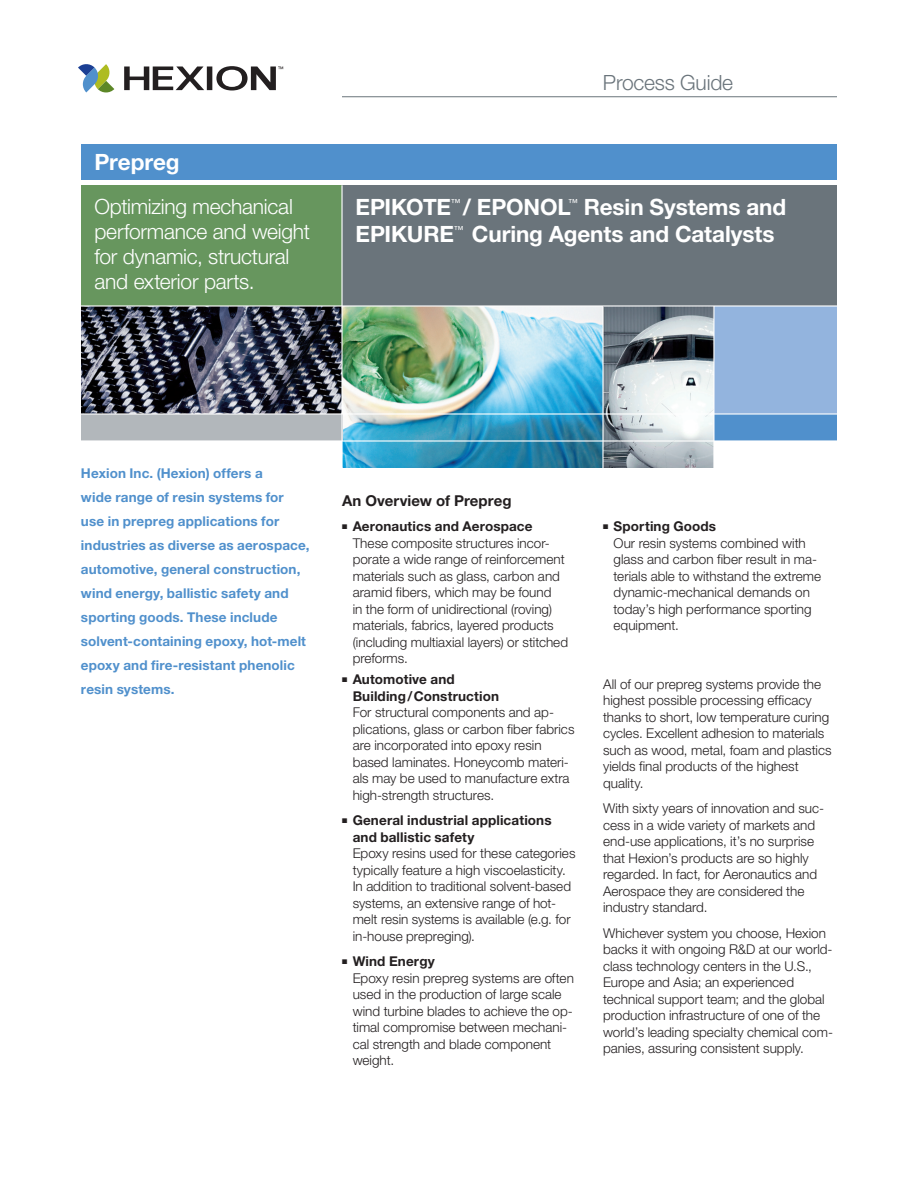
<style>
.page{position:relative;width:918px;height:1188px;background:#fff}
.page>*{position:absolute;margin:0;border:0;box-sizing:border-box;transform-origin:0 0}
.t1{font:700 22.5px "Helvetica Neue LT Pro";letter-spacing:-.005em;color:#fff}
.t2{font:300 21px/25.2px "Helvetica Neue LT Pro";letter-spacing:-.01em;color:#fff}
.t3{font:300 21px "Helvetica Neue LT Pro";letter-spacing:-.01em;color:#6a747b}
.t4{font:700 15px "Helvetica Neue LT Pro";letter-spacing:.005em;color:#231f20}
.t5{font:300 13.5px/16.5px "Helvetica Neue LT Pro";color:#231f20}
.t6{font:700 13.5px/24px "Helvetica Neue LT Pro";letter-spacing:.01em;color:#5090cc}
.t7{font:700 13.5px/16.5px "Helvetica Neue LT Pro";letter-spacing:.01em;color:#231f20}
.t8{font:9.75px "Helvetica Neue LT Pro";color:#fff}
.s1{font-weight:700}
</style>
<div class="page">
<hr style="left:342px;top:96px;width:495px;height:1px;background:#6a747b">
<svg style="left:124px;top:66px;width:159px;height:24px"></svg>
<svg style="left:78px;top:64px;width:36px;height:28px"></svg>
<img style="left:81px;top:307px;width:260px;height:106px">
<div style="left:81px;top:185px;width:261px;height:121px;background:#67965e"></div>
<div style="left:714px;top:414px;width:123px;height:27px;background:#5090cc"></div>
<div style="left:714px;top:305px;width:123px;height:109px;background:#93b4de"></div>
<img style="left:343px;top:307px;width:259px;height:161px">
<svg style="left:604px;top:307px;width:109px;height:161px"></svg>
<div style="left:342px;top:185px;width:495px;height:121px;background:#6a747b"></div>
<div style="left:81px;top:414px;width:261px;height:27px;background:#b2b7bb"></div>
<hr style="left:81px;top:305px;width:756px;height:2px;background:#fff">
<hr style="left:81px;top:413px;width:756px;height:2px;background:#fff">
<hr style="left:81px;top:440px;width:756px;height:2px;background:#fff">
<hr style="left:341px;top:185px;width:2px;height:291px;background:#fff">
<hr style="left:713px;top:306px;width:2px;height:170px;background:#fff">
<div style="left:81px;top:144px;width:756px;height:36px;background:#5090cc"></div>
<h1 class="t1" style="left:94px;top:148px;width:87px">Prepreg</h1>
<h2 class="t2" style="left:94px;top:193px;width:217px">Optimizing mechanical performance and weight for dynamic, structural and exterior parts.</h2>
<h2 class="t3" style="left:603px;top:70px;width:132px">Process Guide</h2>
<h1 class="t1" style="left:356px;top:193px;width:97px">EPIKOTE</h1>
<p class="t8" style="left:451px;top:197px;width:11px">™</p>
<h1 class="t1" style="left:463px;top:193px;width:109px">/ EPONOL</h1>
<p class="t8" style="left:568px;top:197px;width:11px">™</p>
<h1 class="t1" style="left:584px;top:193px;width:204px">Resin Systems and</h1>
<h1 class="t1" style="left:356px;top:220px;width:100px">EPIKURE</h1>
<p class="t8" style="left:454px;top:224px;width:11px">™</p>
<h1 class="t1" style="left:472px;top:220px;width:304px">Curing Agents and Catalysts</h1>
<p class="t6" style="left:81px;top:460px;width:230px">Hexion Inc. (Hexion) offers a<br>wide range of resin systems for use in prepreg applications for industries as diverse as aerospace, automotive, general construction, wind energy, ballistic safety and sporting goods. These include solvent-containing epoxy, hot-melt epoxy and fire-resistant phenolic resin systems.</p>
<p class="t4" style="left:342px;top:491px;width:171px">An Overview of Prepreg</p>
<p class="t5" style="left:353px;top:518px;width:217px;text-indent:-10px">■ <span class="s1">Aeronautics and Aerospace </span>These composite structures incor&shy;porate a wide range of reinforcement materials such as glass, carbon and aramid fibers, which may be found<br>in the form of unidirectional (roving) materials, fabrics, layered products (including multiaxial layers) or stitched preforms.</p>
<p class="t7" style="left:353px;top:671px;width:148px;text-indent:-10px">■ Automotive and<br>Building/Construction</p>
<p class="t5" style="left:353px;top:704px;width:223px">For structural components and ap&shy;plications, glass or carbon fiber fabrics are incorporated into epoxy resin based laminates. Honeycomb materi&shy;als may be used to manufacture extra high-strength structures.</p>
<p class="t7" style="left:353px;top:812px;width:200px;text-indent:-10px">■ General industrial applications and ballistic safety</p>
<p class="t5" style="left:353px;top:845px;width:224px">Epoxy resins used for these categories typically feature a high viscoelasticity.<br>In addition to traditional solvent-based systems, an extensive range of hot&shy;melt resin systems is available (e.g. for in-house prepreging).</p>
<p class="t5" style="left:353px;top:953px;width:223px;text-indent:-10px">■ <span class="s1">Wind Energy<br></span>Epoxy resin prepreg systems are often used in the production of large scale wind turbine blades to achieve the op&shy;timal compromise between mechani&shy;cal strength and blade component weight.</p>
<p class="t5" style="left:614px;top:518px;width:209px;text-indent:-10px">■ <span class="s1">Sporting Goods<br></span>Our resin systems combined with glass and carbon fiber result in ma&shy;terials able to withstand the extreme dynamic-mechanical demands on today’s high performance sporting equipment.</p>
<p class="t5" style="left:603px;top:675px;width:230px">All of our prepreg systems provide the highest possible processing efficacy thanks to short, low temperature curing cycles. Excellent adhesion to materials such as wood, metal, foam and plastics yields final products of the highest quality.</p>
<p class="t5" style="left:603px;top:800px;width:223px">With sixty years of innovation and suc&shy;cess in a wide variety of markets and end-use applications, it’s no surprise that Hexion’s products are so highly regarded. In fact, for Aeronautics and Aerospace they are considered the industry standard.</p>
<p class="t5" style="left:603px;top:924px;width:231px">Whichever system you choose, Hexion backs it with ongoing R&amp;D at our world&shy;class technology centers in the U.S., Europe and Asia; an experienced technical support team; and the global production infrastructure of one of the world’s leading specialty chemical com&shy;panies, assuring consistent supply.</p>
</div>
